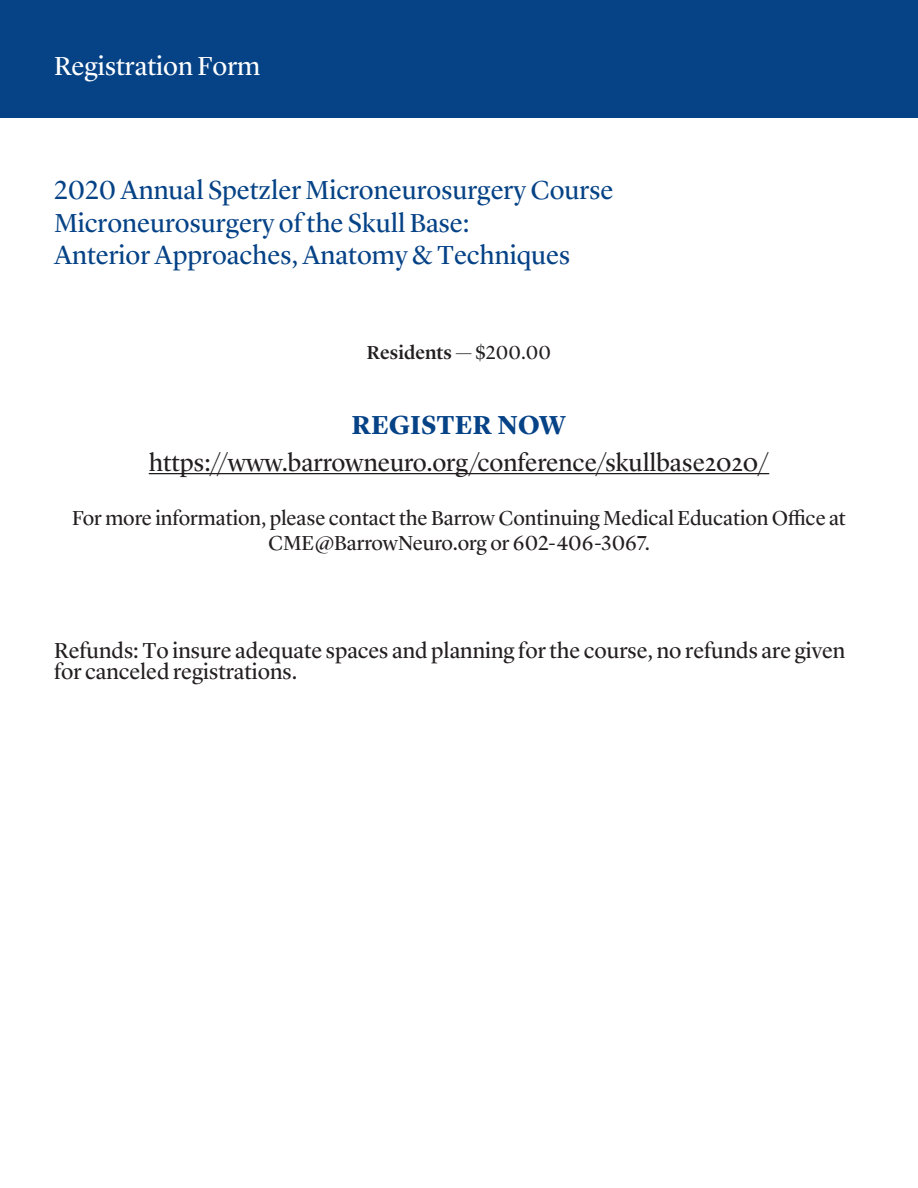
<style>
.page{position:relative;width:918px;height:1188px;background:#fff}
.page>*{position:absolute;margin:0;border:0;box-sizing:border-box;transform-origin:0 0}
.t1{font:27px "Lyon Display";color:#054286}
.t2{font:27px "Lyon Display";color:#fff}
.t3{font:700 27px "Lyon Display";letter-spacing:.02em;color:#054286}
.t4{font:25.5px "Lyon Display";color:#231f20}
.t5{font:22.5px/21px "Lyon Display";color:#231f20}
.t6{font:21px/25.2px "Lyon Display";color:#231f20;text-align:center}
.t7{font:500 19.5px "Lyon Display";color:#231f20}
.s1{font-weight:400}
</style>
<div class="page">
<div style="left:0;top:0;width:918px;height:118px;background:#054286"></div>
<hr style="left:149px;top:473px;width:620px;height:1px;background:#231f20">
<p class="t2" style="left:54px;top:45px;width:208px">Registration Form</p>
<p class="t1" style="left:54px;top:170px;width:561px">2020 Annual Spetzler Microneurosurgery Course</p>
<p class="t1" style="left:54px;top:203px;width:417px">Microneurosurgery of the Skull Base:</p>
<p class="t1" style="left:54px;top:235px;width:518px">Anterior Approaches, Anatomy &amp; Techniques</p>
<p class="t7" style="left:367px;top:338px;width:186px">Residents <span class="s1">— $200.00</span></p>
<p class="t3" style="left:352px;top:404px;width:216px">REGISTER NOW</p>
<p class="t4" style="left:149px;top:443px;width:622px">https://www.barrowneuro.org/conference/skullbase2020/</p>
<p class="t6" style="left:72px;top:503px;width:775px">For more information, please contact the Barrow Continuing Medical Education Office at<br>CME@BarrowNeuro.org or 602-406-3067.</p>
<p class="t5" style="left:54px;top:638px;width:793px">Refunds: To insure adequate spaces and planning for the course, no refunds are given for canceled registrations.</p>
</div>
